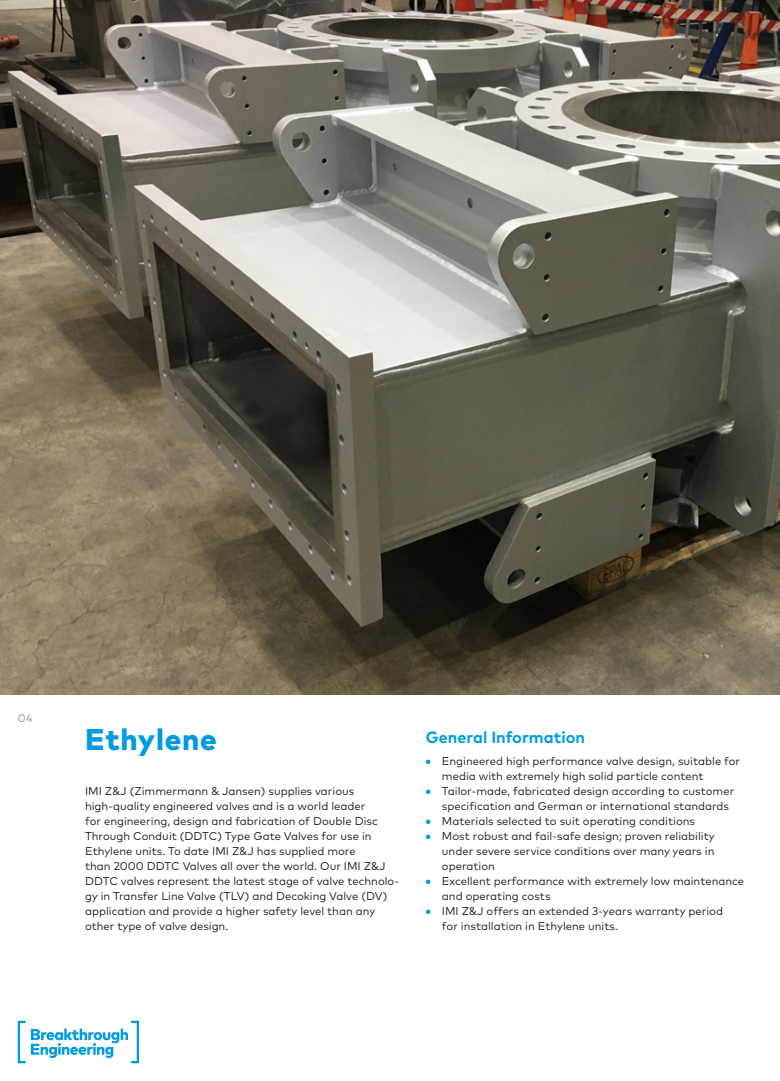
<style>
.page{position:relative;width:780px;height:1081px;background:#fff}
.page>*{position:absolute;margin:0;border:0;box-sizing:border-box;transform-origin:0 0}
.t1{font:800 30px "Mark Pro";letter-spacing:.025em;color:#009cdf}
.t2{font:700 16.25px "Mark Pro";color:#009cdf}
.t3{font:11.25px/15px "Mark Pro";color:#231f20}
.t4{font:11.25px "Mark Pro";color:#939598}
.s1{color:#009cdf}
</style>
<div class="page">
<img style="left:0;top:0;width:780px;height:694px">
<svg style="left:18px;top:1020px;width:121px;height:43px"></svg>
<p class="t4" style="left:18px;top:710px;width:16px">04</p>
<h1 class="t1" style="left:85px;top:716px;width:133px">Ethylene</h1>
<h2 class="t2" style="left:425px;top:724px;width:161px">General Information</h2>
<p class="t3" style="left:442px;top:753px;width:300px;text-indent:-16px"><span class="s1">●</span> Engineered high performance valve design, suitable for media with extremely high solid particle content</p>
<p class="t3" style="left:442px;top:783px;width:294px;text-indent:-16px"><span class="s1">●</span> Tailor-made, fabricated design according to customer specification and German or international standards</p>
<p class="t3" style="left:425px;top:813px;width:271px"><span class="s1">●</span> Materials selected to suit operating conditions</p>
<p class="t3" style="left:442px;top:828px;width:274px;text-align:justify;text-indent:-16px"><span class="s1">●</span> Most robust and fail-safe design; proven reliability under severe service conditions over many years in operation</p>
<p class="t3" style="left:442px;top:873px;width:304px;text-indent:-16px"><span class="s1">●</span> Excellent performance with extremely low maintenance and operating costs</p>
<p class="t3" style="left:442px;top:903px;width:282px;text-indent:-16px"><span class="s1">●</span> IMI Z&amp;J offers an extended 3-years warranty period for installation in Ethylene units.</p>
<p class="t3" style="left:85px;top:783px;width:315px">IMI Z&amp;J (Zimmermann &amp; Jansen) supplies various high-quality engineered valves and is a world leader<br>for engineering, design and fabrication of Double Disc Through Conduit (DDTC) Type Gate Valves for use in Ethylene units. To date IMI Z&amp;J has supplied more<br>than 2000 DDTC Valves all over the world. Our IMI Z&amp;J DDTC valves represent the latest stage of valve technolo&shy;gy in Transfer Line Valve (TLV) and Decoking Valve (DV) application and provide a higher safety level than any other type of valve design.</p>
</div>
